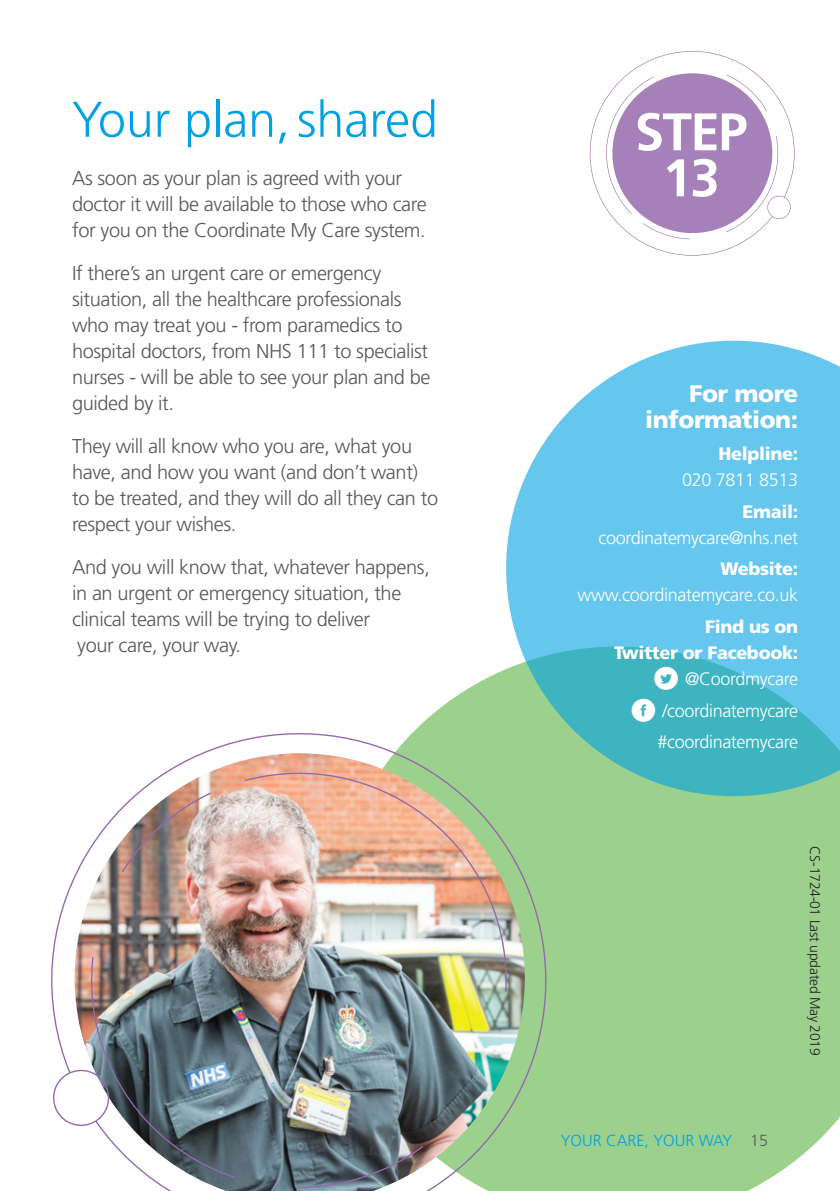
<style>
.page{position:relative;width:840px;height:1191px;background:#fff}
.page>*{position:absolute;margin:0;border:0;box-sizing:border-box;transform-origin:0 0}
.t1{font:700 52.8px "Frutiger LT Std";letter-spacing:-.03em;color:#fff}
.t2{font:300 50px "Frutiger LT Std";color:#00a2e4}
.t3{font:900 24px/26px "Frutiger LT Std";letter-spacing:-.02em;color:#fff;text-align:right}
.t4{font:300 20px/26px "Frutiger LT Std";letter-spacing:-.02em;color:#57585a}
.t5{font:300 18px/26px "Frutiger LT Std";letter-spacing:-.02em;color:#fff;text-align:right}
.t6{font:900 18px/26px "Frutiger LT Std";letter-spacing:-.02em;color:#fff;text-align:right}
.t7{font:300 16px "Frutiger LT Std";color:#00a2e4}
.t8{font:300 14px "Frutiger LT Std";letter-spacing:-.02em;color:#231f20}
.s1{font-weight:900}
.s2{font-family:"socialtype";font-weight:400;font-size:36px}
.s3{font-weight:300}
.s4{color:#57585a}
</style>
<div class="page">
<div style="left:454px;top:669px;width:385px;height:522px;background:#9cd08d"></div>
<svg style="left:506px;top:341px;width:333px;height:455px;fill:#66c7ee"></svg>
<img style="left:52px;top:698px;width:529px;height:493px">
<img style="left:51px;top:956px;width:184px;height:222px">
<svg style="left:589px;top:51px;width:205px;height:205px"></svg>
<svg style="left:725px;top:136px;width:65px;height:96px"></svg>
<p class="t2" style="left:72px;top:91px;width:367px">Your plan,shared</p>
<p class="t4" style="left:72px;top:165px;width:356px">As soon as your plan is agreed with your doctor it will be available to those who care for you on the Coordinate My Care system.</p>
<p class="t4" style="left:72px;top:260px;width:360px">If there’s an urgent care or emergency situation, all the healthcare professionals who may treat you - from paramedics to hospital doctors, from NHS 111 to specialist nurses - will be able to see your plan and be guided by it.</p>
<p class="t4" style="left:72px;top:433px;width:367px">They will all know who you are, what you have, and how you want (and don’t want) to be treated, and they will do all they can to respect your wishes.</p>
<p class="t4" style="left:72px;top:554px;width:359px">And you will know that, whatever happens, in an urgent or emergency situation, the clinical teams will be trying to deliver<br>your care, your way.</p>
<p class="t1" style="left:634px;top:101px;width:114px">STEP</p>
<p class="t1" style="left:662px;top:147px;width:59px">13</p>
<p class="t3" style="left:644px;top:381px;width:154px">For more information:</p>
<p class="t5" style="left:682px;top:441px;width:117px"><span class="s1">Helpline:<br></span>020 7811 8513</p>
<p class="t5" style="left:598px;top:498px;width:201px"><span class="s1">Email: </span>coordinatemycare@nhs.net</p>
<p class="t5" style="left:577px;top:556px;width:222px"><span class="s1">Website: </span>www.coordinatemycare.co.uk</p>
<p class="t6" style="left:614px;top:613px;width:185px">Find us on<br>Twitter or Facebook:<br><span class="s2">A</span> <span class="s3">@Coordmycare</span></p>
<p class="t5" style="left:628px;top:697px;width:171px"><span class="s2">B</span> /coordinatemycare</p>
<p class="t5" style="left:657px;top:729px;width:142px">#coordinatemycare</p>
<p class="t7" style="left:560px;top:1131px;width:208px">YOUR CARE, YOUR WAY <span class="s4">15</span></p>
<p class="t8" style="left:822px;top:846px;width:211px;rotate:90deg">CS-1724-01 Last updated May 2019</p>
</div>
